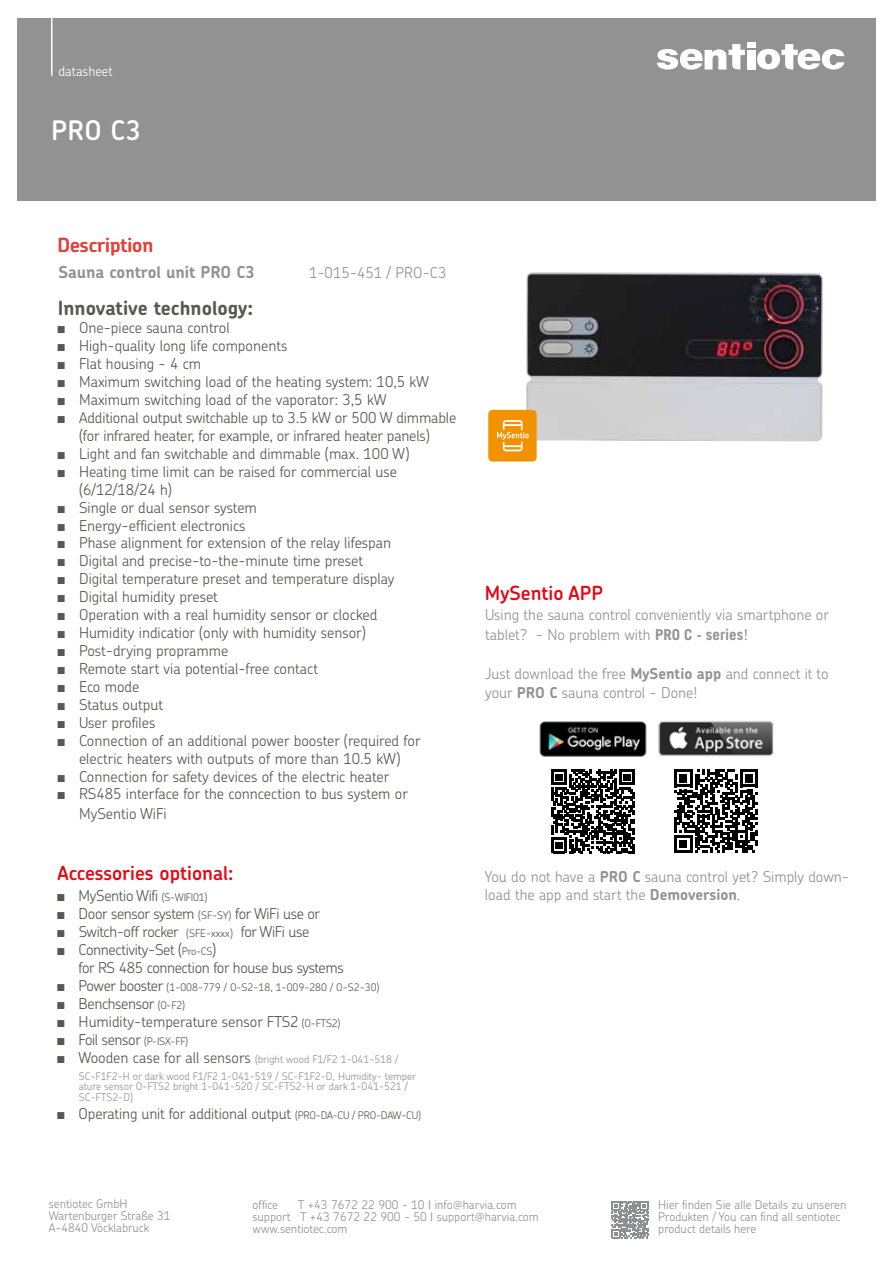
<style>
.page{position:relative;width:893px;height:1263px;background:#fff}
.page>*{position:absolute;margin:0;border:0;box-sizing:border-box;transform-origin:0 0}
.t1{font:600 27px "Chevin Pro";color:#fff}
.t2{font:600 19.5px "Chevin Pro";color:#e30613}
.t3{font:700 19.5px "Chevin Pro";color:#575756}
.t4{font:600 19.5px "Chevin Pro";color:#e8423b}
.t5{font:700 16.5px "Chevin Pro";color:#929292}
.t6{font:300 15px/18px "Chevin Pro";color:#575756;text-align:center}
.t7{font:300 15px/19.5px "Chevin Pro";color:#929292}
.t8{font:300 15px/18px "Chevin Pro";letter-spacing:-.025em;color:#585756}
.t9{font:300 15px "Chevin Pro";letter-spacing:-.005em;color:#585756}
.t10{font:300 13.5px "Chevin Pro";color:#fff}
.t11{font:300 12px/12px "Chevin Pro";color:#929292}
.t12{font:300 10.5px/17.2px "Chevin Pro";color:#929292}
.t13{font:300 10.5px "Chevin Pro";color:#575756}
.s1{font-family:"Arial Narrow";font-weight:400}
.s2{font-family:"Trade Gothic LT Com";font-weight:700}
.s3{font-family:"Trade Gothic LT Std";font-weight:400}
.s4{font-weight:700}
.s5{font-size:10.5px}
.s6{font-size:10.5px;color:#575756}
.s7{font-family:"Arial Narrow";font-weight:400;font-size:15px}
.s8{font-size:15px}
.s9{color:#585756}
.s10{font-size:10.5px;color:#585756}
.s11{font-family:"Arial Narrow";font-weight:400;font-size:15px;color:#575756}
.s12{font-size:15px;color:#575756}
</style>
<div class="page">
<div style="left:17px;top:18px;width:859px;height:183px;background:#929292"></div>
<svg style="left:657px;top:44px;width:88px;height:26px"></svg>
<svg style="left:757px;top:44px;width:87px;height:26px"></svg>
<div style="left:747px;top:50px;width:8px;height:20px;background:#fff"></div>
<div style="left:747px;top:43px;width:8px;height:5px;background:#fff"></div>
<hr style="left:51px;top:4px;width:2px;height:72px;background:#fff">
<svg style="left:611px;top:1201px;width:37px;height:37px"></svg>
<svg style="left:488px;top:272px;width:335px;height:190px"></svg>
<img style="left:526px;top:272px;width:228px;height:169px">
<div style="left:488px;top:410px;width:49px;height:51px;background:#f39200;border-radius:4px"></div>
<svg style="left:497px;top:420px;width:32px;height:31px"></svg>
<img style="left:539px;top:721px;width:235px;height:36px">
<svg style="left:675px;top:770px;width:83px;height:83px"></svg>
<svg style="left:551px;top:769px;width:84px;height:84px"></svg>
<p class="t10" style="left:58px;top:62px;width:56px">datasheet</p>
<h1 class="t1" style="left:51px;top:112px;width:92px">PRO C3</h1>
<h2 class="t4" style="left:57px;top:232px;width:97px">Description</h2>
<p class="t5" style="left:58px;top:261px;width:198px">Sauna control unit PRO C3</p>
<p class="t7" style="left:309px;top:262px;width:139px">1-015-451 / PRO-C3</p>
<h2 class="t3" style="left:58px;top:295px;width:197px">Innovative technology:</h2>
<p class="t6" style="left:58px;top:318px;width:173px"><span class="s1">■</span> One-piece sauna control</p>
<p class="t6" style="left:58px;top:336px;width:231px"><span class="s1">■</span> High-quality long life components</p>
<p class="t6" style="left:58px;top:354px;width:145px"><span class="s1">■</span> Flat housing - 4 cm</p>
<p class="t6" style="left:58px;top:372px;width:373px"><span class="s1">■</span> Maximum switching load of the heating system: 10,5 kW</p>
<p class="t6" style="left:58px;top:390px;width:330px"><span class="s1">■</span> Maximum switching load of the vaporator: 3,5 kW</p>
<p class="t6" style="left:58px;top:408px;width:400px"><span class="s1">■</span> Additional output switchable up to 3.5 kW or 500 W dimmable (for infrared heater, for example, or infrared heater panels)</p>
<p class="t6" style="left:58px;top:444px;width:353px"><span class="s1">■</span> Light and fan switchable and dimmable (max. 100 W)</p>
<p class="t6" style="left:79px;top:462px;width:320px;text-align:left;text-indent:-21px"><span class="s1">■</span> Heating time limit can be raised for commercial use (6/12/18/24 h)</p>
<p class="t6" style="left:58px;top:498px;width:201px"><span class="s1">■</span> Single or dual sensor system</p>
<p class="t6" style="left:58px;top:516px;width:189px"><span class="s1">■</span> Energy-efficient electronics</p>
<p class="t6" style="left:58px;top:533px;width:335px"><span class="s1">■</span> Phase alignment for extension of the relay lifespan</p>
<p class="t6" style="left:58px;top:551px;width:307px"><span class="s1">■</span> Digital and precise-to-the-minute time preset</p>
<p class="t6" style="left:58px;top:569px;width:338px"><span class="s1">■</span> Digital temperature preset and temperature display</p>
<p class="t6" style="left:58px;top:587px;width:162px"><span class="s1">■</span> Digital humidity preset</p>
<p class="t6" style="left:58px;top:605px;width:321px"><span class="s1">■</span> Operation with a real humidity sensor or clocked</p>
<p class="t6" style="left:58px;top:623px;width:310px"><span class="s1">■</span> Humidity indicatior (only with humidity sensor)</p>
<p class="t6" style="left:58px;top:641px;width:172px"><span class="s1">■</span> Post-drying propramme</p>
<p class="t6" style="left:58px;top:659px;width:262px"><span class="s1">■</span> Remote start via potential-free contact</p>
<p class="t6" style="left:58px;top:677px;width:83px"><span class="s1">■</span> Eco mode</p>
<p class="t9" style="left:58px;top:694px;width:107px"><span class="s1">■</span> Status output</p>
<p class="t6" style="left:58px;top:713px;width:99px"><span class="s1">■</span> User profiles</p>
<p class="t6" style="left:58px;top:731px;width:364px"><span class="s1">■</span> Connection of an additional power booster (required for electric heaters with outputs of more than 10.5 kW)</p>
<p class="t6" style="left:58px;top:767px;width:333px"><span class="s1">■</span> Connection for safety devices of the electric heater</p>
<p class="t6" style="left:79px;top:783px;width:330px;line-height:19.5px;text-align:left;text-indent:-21px"><span class="s1">■</span> RS485 interface for the conncection to bus system or<br>MySentio WiFi</p>
<h2 class="t2" style="left:485px;top:580px;width:120px">MySentio APP</h2>
<p class="t7" style="left:485px;top:605px;width:345px">Using the sauna control conveniently via smartphone or tablet? - No problem with <span class="s2">PRO C - series</span><span class="s3">!</span></p>
<p class="t7" style="left:485px;top:663px;width:345px">Just download the free <span class="s4">MySentio app</span> and connect it to your <span class="s4">PRO C</span> sauna control - Done!</p>
<h2 class="t2" style="left:57px;top:860px;width:178px">Accessories optional:</h2>
<p class="t7" style="left:485px;top:867px;width:366px;line-height:18px">You do not have a <span class="s4">PRO C</span> sauna control yet? Simply down&shy;load the app and start the <span class="s4">Demoversion</span>.</p>
<p class="t8" style="left:57px;top:886px;width:151px"><span class="s1">■</span> MySentio Wifi <span class="s5">(S-WIFI01)</span></p>
<p class="t8" style="left:57px;top:904px;width:264px"><span class="s1">■</span> Door sensor system <span class="s6">(SF-SY)</span> for WiFi use or</p>
<p class="t8" style="left:57px;top:922px;width:254px"><span class="s1">■</span> Switch-off rocker <span class="s6">(SFE-xxxx)</span> for WiFi use</p>
<p class="t8" style="left:79px;top:940px;width:267px;text-indent:-21px"><span class="s1">■</span> Connectivity-Set (<span class="s5">Pro-CS</span>)<br>for RS 485 connection for house bus systems</p>
<p class="t13" style="left:57px;top:980px;width:324px"><span class="s7">■</span> <span class="s8">Power booster</span> (1-008-779 / O-S2-18, 1-009-280 / O-S2-30)</p>
<p class="t8" style="left:57px;top:994px;width:129px"><span class="s1">■</span> Benchsensor <span class="s5">(O-F2)</span></p>
<p class="t6" style="left:57px;top:1012px;width:284px"><span class="s1">■</span> Humidity-temperature sensor <span class="s9">FTS2</span> <span class="s10">(O-FTS2)</span></p>
<p class="t8" style="left:57px;top:1030px;width:132px"><span class="s1">■</span> Foil sensor <span class="s5">(P-ISX-FF)</span></p>
<p class="t12" style="left:79px;top:1050px;width:339px;text-indent:-21px"><span class="s11">■</span> <span class="s12">Wooden case for all sensors</span> (bright wood F1/F2 1-041-518 /<br>SC-F1F2-H or dark wood F1/F2 1-041-519 / SC-F1F2-D, Humidity- temper</p>
<p class="t12" style="left:79px;top:1081px;width:331px;line-height:10.5px">ature sensor O-FTS2 bright 1-041-520 / SC-FTS2-H or dark 1-041-521 /<br>SC-FTS2-D)</p>
<p class="t6" style="left:57px;top:1104px;width:365px"><span class="s1">■</span> Operating unit for additional output <span class="s5">(PRO-DA-CU / PRO-DAW-CU)</span></p>
<p class="t11" style="left:49px;top:1197px;width:123px">sentiotec GmbH<br>Wartenburger Straße 31<br>A-4840 Vöcklabruck</p>
<p class="t11" style="left:658px;top:1199px;width:190px">Hier finden Sie alle Details zu unseren<br>Produkten / You can find all sentiotec product details here</p>
<p class="t11" style="left:253px;top:1198px;width:288px;text-indent:45px">T +43 7672 22 900 - 10 info@harvia.com support T +43 7672 22 900 - 50 support@harvia.com www.sentiotec.com</p>
<p class="t11" style="left:253px;top:1198px;width:27px">office</p>
</div>
